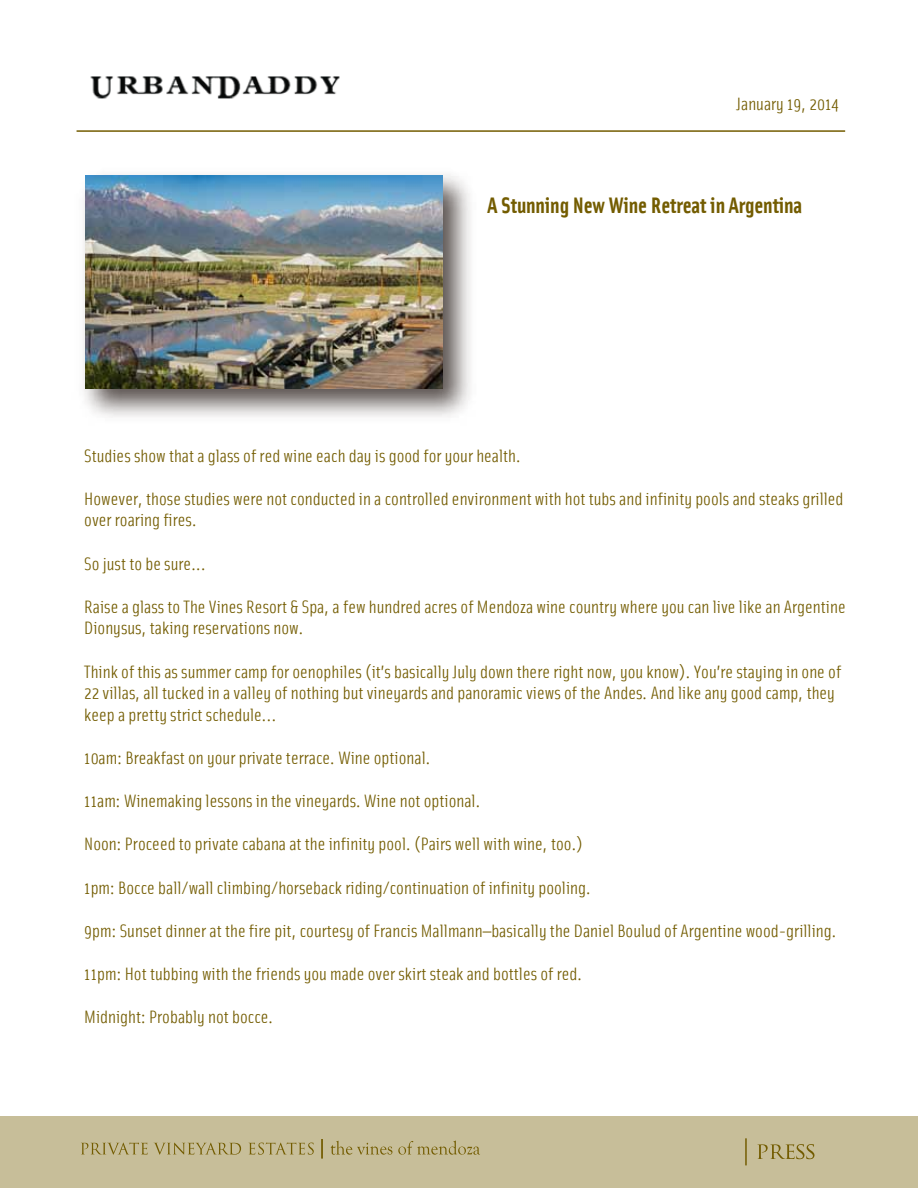
<style>
.page{position:relative;width:918px;height:1188px;background:#fff}
.page>*{position:absolute;margin:0;border:0;box-sizing:border-box;transform-origin:0 0}
.t1{font:22.5px "Solex Bold Lining";letter-spacing:-.01em;color:#735c00}
.t2{font:18px/21.6px "Solex";color:#735c00}
.t3{font:17.85px "Solex";color:#735c00}
</style>
<div class="page">
<hr style="left:77px;top:130px;width:768px;height:2px;background:#735c00">
<img style="left:76px;top:130px;width:498px;height:287px">
<img style="left:85px;top:175px;width:357px;height:213px">
<div style="left:0;top:1116px;width:918px;height:72px;background:#c7be99"></div>
<svg style="left:81px;top:1143px;width:67px;height:12px"></svg>
<svg style="left:154px;top:1143px;width:87px;height:12px"></svg>
<svg style="left:249px;top:1143px;width:65px;height:12px"></svg>
<svg style="left:331px;top:1141px;width:61px;height:14px"></svg>
<svg style="left:398px;top:1141px;width:82px;height:14px"></svg>
<svg style="left:321px;top:1139px;width:2px;height:19px"></svg>
<hr style="left:745px;top:1138px;width:2px;height:27px;background:#735c00">
<svg style="left:757px;top:1144px;width:57px;height:15px"></svg>
<img style="left:90px;top:76px;width:250px;height:23px">
<p class="t3" style="left:737px;top:93px;width:104px">January 19, 2014</p>
<p class="t1" style="left:487px;top:190px;width:317px">A Stunning New Wine Retreat in Argentina</p>
<p class="t2" style="left:84px;top:444px;width:438px">Studies show that a glass of red wine each day is good for your health.</p>
<p class="t2" style="left:84px;top:487px;width:761px">However, those studies were not conducted in a controlled environment with hot tubs and infinity pools and steaks grilled over roaring fires.</p>
<p class="t2" style="left:84px;top:552px;width:123px">So just to be sure...</p>
<p class="t2" style="left:84px;top:595px;width:763px">Raise a glass to The Vines Resort &amp; Spa, a few hundred acres of Mendoza wine country where you can live like an Argentine<br>Dionysus, taking reservations now.</p>
<p class="t2" style="left:84px;top:660px;width:759px">Think of this as summer camp for oenophiles (it’s basically July down there right now, you know). You’re staying in one of<br>22 villas, all tucked in a valley of nothing but vineyards and panoramic views of the Andes. And like any good camp, they keep a pretty strict schedule...</p>
<p class="t2" style="left:84px;top:746px;width:348px">10am: Breakfast on your private terrace. Wine optional.</p>
<p class="t2" style="left:84px;top:790px;width:398px">11am: Winemaking lessons in the vineyards. Wine not optional.</p>
<p class="t2" style="left:84px;top:833px;width:500px">Noon: Proceed to private cabana at the infinity pool. (Pairs well with wine, too.)</p>
<p class="t2" style="left:84px;top:876px;width:508px">1pm: Bocce ball/wall climbing/horseback riding/continuation of infinity pooling.</p>
<p class="t2" style="left:84px;top:919px;width:754px">9pm: Sunset dinner at the fire pit, courtesy of Francis Mallmann—basically the Daniel Boulud of Argentine wood-grilling.</p>
<p class="t2" style="left:84px;top:962px;width:500px">11pm: Hot tubbing with the friends you made over skirt steak and bottles of red.</p>
<p class="t2" style="left:84px;top:1006px;width:191px">Midnight: Probably not bocce.</p>
</div>
